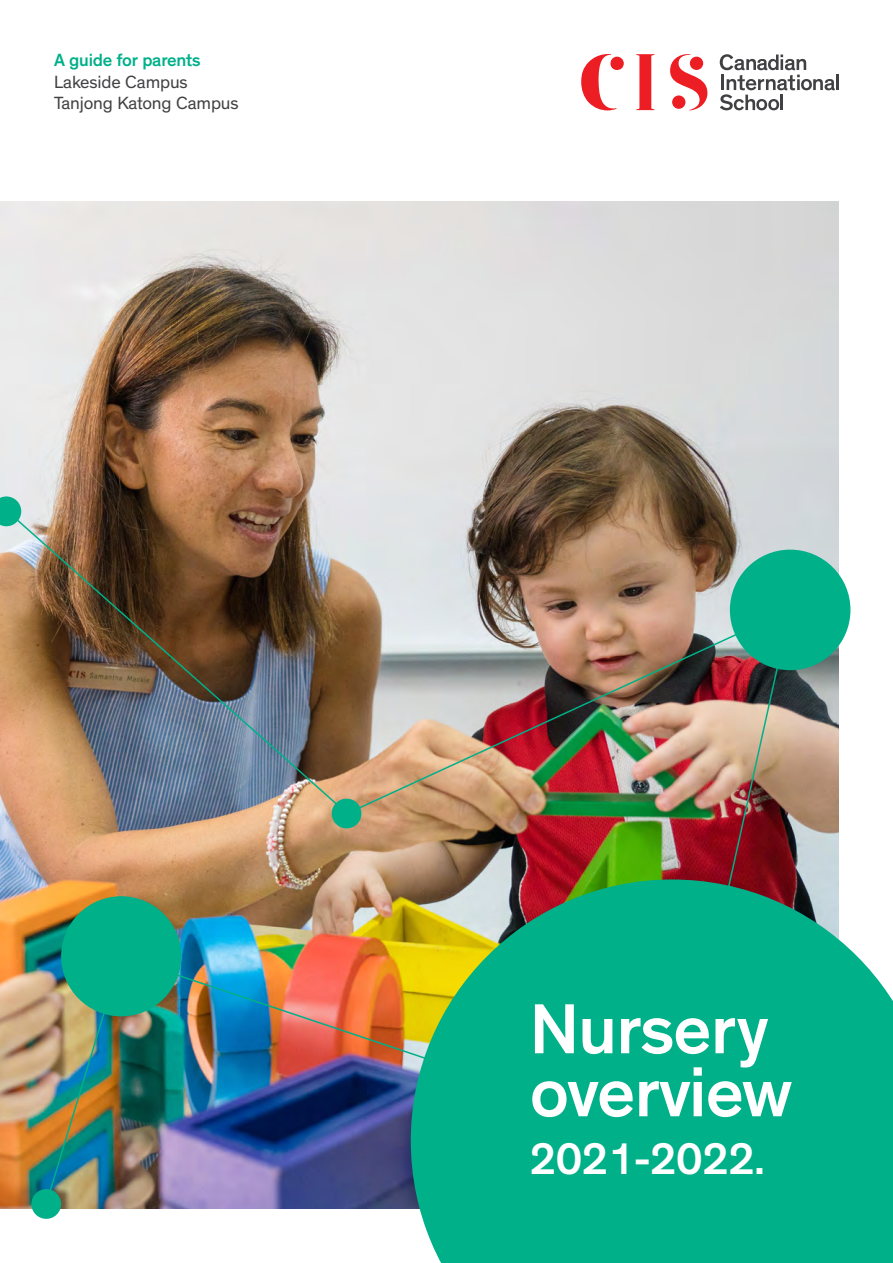
<style>
.page{position:relative;width:893px;height:1263px;background:#fff}
.page>*{position:absolute;margin:0;border:0;box-sizing:border-box;transform-origin:0 0}
.t1{font:500 72px/63px "Theinhardt";letter-spacing:-.01em;color:#fff}
.t2{font:500 45px "Theinhardt";letter-spacing:-.01em;color:#fff}
.t3{font:18px/21.6px "Theinhardt";letter-spacing:-.01em;color:#414042}
.t4{font:500 18px "Theinhardt";letter-spacing:-.01em;color:#00b089}
</style>
<div class="page">
<img style="left:0;top:201px;width:839px;height:1008px">
<svg style="left:581px;top:54px;width:43px;height:56px"></svg>
<svg style="left:636px;top:54px;width:18px;height:56px"></svg>
<svg style="left:720px;top:54px;width:115px;height:56px"></svg>
<hr style="left:836px;top:75px;width:3px;height:15px;background:#414042">
<svg style="left:670px;top:54px;width:37px;height:56px"></svg>
<div style="left:61px;top:896px;width:120px;height:120px;background:#00b089;border-radius:50%"></div>
<svg style="left:411px;top:879px;width:482px;height:384px;background:#22b08a"></svg>
<div style="left:730px;top:550px;width:120px;height:120px;background:#00b089;border-radius:50%"></div>
<div style="left:332px;top:799px;width:29px;height:29px;background:#00b089;border-radius:50%"></div>
<svg style="left:0;top:496px;width:21px;height:30px"></svg>
<div style="left:31px;top:1189px;width:30px;height:30px;background:#00b089;border-radius:50%"></div>
<img style="left:44px;top:954px;width:79px;height:252px">
<img style="left:119px;top:954px;width:551px;height:189px">
<img style="left:4px;top:508px;width:345px;height:307px">
<svg style="left:670px;top:815px;width:122px;height:328px;background:#1d8c70"></svg>
<img style="left:345px;top:608px;width:447px;height:207px">
<p class="t4" style="left:54px;top:49px;width:148px">A guide for parents</p>
<p class="t3" style="left:54px;top:71px;width:186px">Lakeside Campus<br>Tanjong Katong Campus</p>
<h1 class="t1" style="left:530px;top:998px;width:263px">Nursery overview</h1>
<h2 class="t2" style="left:530px;top:1132px;width:237px">2021-2022.</h2>
</div>
